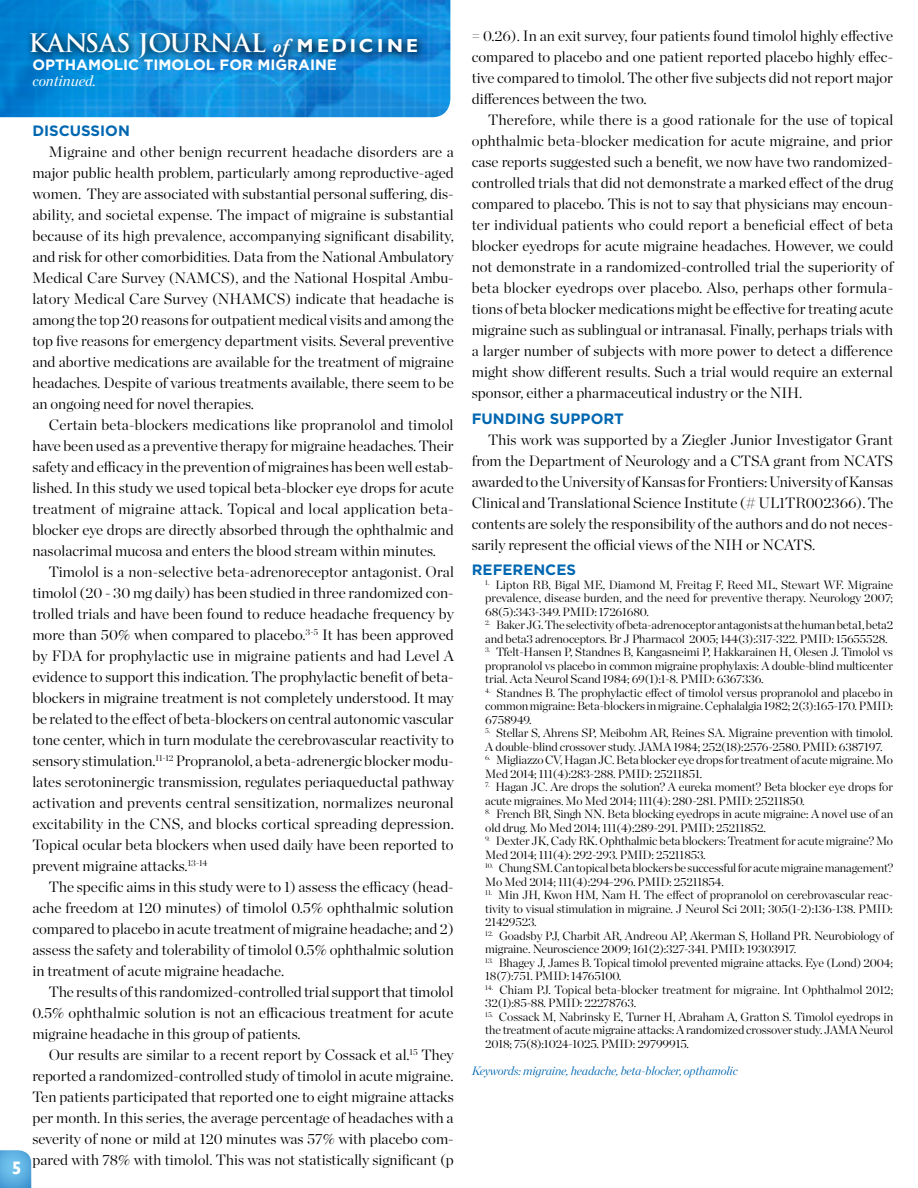
<style>
.page{position:relative;width:918px;height:1188px;background:#fff}
.page>*{position:absolute;margin:0;border:0;box-sizing:border-box;transform-origin:0 0}
.t1{font:700 24.9px "Trajan Pro";color:#fff}
.t2{font:700 18px "Gill Sans";color:#fff}
.t3{font:300 15px/21px "Chronicle Display";color:#000;text-align:justify}
.t4{font:700 15px "Gotham";color:#0067b1}
.t5{font:700 15px "Gotham";color:#fff}
.t6{font:italic 15px "Chronicle Display";color:#fff}
.t7{font:300 12px/13.5px "Chronicle Display";letter-spacing:-.01em;color:#000}
.t8{font:italic 300 12px "Chronicle Display";letter-spacing:-.01em;color:#0067b1}
.s1{font-family:"Adobe Garamond Pro";font-style:italic;font-size:18.75px}
.s2{font-family:"Gill Sans";font-size:18.75px}
</style>
<div class="page">
<img style="left:0;top:0;width:450px;height:117px">
<svg style="left:26px;top:27px;width:402px;height:41px;background:#107abd"></svg>
<svg style="left:0;top:1150px;width:32px;height:38px"></svg>
<p class="t2" style="left:12px;top:1157px;width:11px">5</p>
<h1 class="t1" style="left:28px;top:28px;width:391px">KANSAS JOURNAL <span class="s1">of</span> <span class="s2">M EDIC I N E</span></h1>
<p class="t5" style="left:32px;top:54px;width:306px">OPTHAMOLIC TIMOLOL FOR MIGRAINE</p>
<p class="t6" style="left:32px;top:69px;width:65px">continued.</p>
<p class="t4" style="left:32px;top:120px;width:99px">DISCUSSION</p>
<p class="t3" style="left:32px;top:140px;width:423px;text-indent:17px">Migraine and other benign recurrent headache disorders are a major public health problem, particularly among reproductive-aged women. They are associated with substantial personal suffering, dis&shy;ability, and societal expense. The impact of migraine is substantial because of its high prevalence, accompanying significant disability, and risk for other comorbidities. Data from the National Ambulatory Medical Care Survey (NAMCS), and the National Hospital Ambu&shy;latory Medical Care Survey (NHAMCS) indicate that headache is among the top 20 reasons for outpatient medical visits and among the top five reasons for emergency department visits. Several preventive and abortive medications are available for the treatment of migraine headaches. Despite of various treatments available, there seem to be an ongoing need for novel therapies.</p>
<p class="t3" style="left:32px;top:413px;width:423px;text-indent:17px">Certain beta-blockers medications like propranolol and timolol have been used as a preventive therapy for migraine headaches. Their safety and efficacy in the prevention of migraines has been well estab&shy;lished. In this study we used topical beta-blocker eye drops for acute treatment of migraine attack. Topical and local application beta&shy;blocker eye drops are directly absorbed through the ophthalmic and nasolacrimal mucosa and enters the blood stream within minutes.</p>
<p class="t3" style="left:32px;top:560px;width:423px;text-indent:17px">Timolol is a non-selective beta-adrenoreceptor antagonist. Oral timolol (20 - 30 mg daily) has been studied in three randomized con&shy;trolled trials and have been found to reduce headache frequency by more than 50% when compared to placebo.<sup>3-5</sup> It has been approved by FDA for prophylactic use in migraine patients and had Level A evidence to support this indication. The prophylactic benefit of beta&shy;blockers in migraine treatment is not completely understood. It may be related to the effect of beta-blockers on central autonomic vascular tone center, which in turn modulate the cerebrovascular reactivity to sensory stimulation.<sup>11-12</sup> Propranolol, a beta-adrenergic blocker modu&shy;lates serotoninergic transmission, regulates periaqueductal pathway activation and prevents central sensitization, normalizes neuronal excitability in the CNS, and blocks cortical spreading depression.<br>Topical ocular beta blockers when used daily have been reported to prevent migraine attacks.<sup>13-14</sup></p>
<p class="t3" style="left:32px;top:875px;width:423px;text-indent:17px">The specific aims in this study were to 1) assess the efficacy (head&shy;ache freedom at 120 minutes) of timolol 0.5% ophthalmic solution compared to placebo in acute treatment of migraine headache; and 2) assess the safety and tolerability of timolol 0.5% ophthalmic solution in treatment of acute migraine headache.</p>
<p class="t3" style="left:32px;top:980px;width:423px;text-indent:17px">The results of this randomized-controlled trial support that timolol 0.5% ophthalmic solution is not an efficacious treatment for acute migraine headache in this group of patients.</p>
<p class="t3" style="left:32px;top:1043px;width:423px;text-indent:17px">Our results are similar to a recent report by Cossack et al.<sup>15</sup> They reported a randomized-controlled study of timolol in acute migraine.<br>Ten patients participated that reported one to eight migraine attacks per month. In this series, the average percentage of headaches with a severity of none or mild at 120 minutes was 57% with placebo com&shy;pared with 78% with timolol. This was not statistically significant (p</p>
<p class="t3" style="left:472px;top:24px;width:423px">= 0.26). In an exit survey, four patients found timolol highly effective compared to placebo and one patient reported placebo highly effec&shy;tive compared to timolol. The other five subjects did not report major differences between the two.</p>
<p class="t3" style="left:472px;top:108px;width:423px;text-indent:17px">Therefore, while there is a good rationale for the use of topical ophthalmic beta-blocker medication for acute migraine, and prior case reports suggested such a benefit, we now have two randomized&shy;controlled trials that did not demonstrate a marked effect of the drug compared to placebo. This is not to say that physicians may encoun&shy;ter individual patients who could report a beneficial effect of beta blocker eyedrops for acute migraine headaches. However, we could not demonstrate in a randomized-controlled trial the superiority of beta blocker eyedrops over placebo. Also, perhaps other formula&shy;tions of beta blocker medications might be effective for treating acute migraine such as sublingual or intranasal. Finally, perhaps trials with a larger number of subjects with more power to detect a difference might show different results. Such a trial would require an external sponsor, either a pharmaceutical industry or the NIH.</p>
<p class="t4" style="left:472px;top:408px;width:154px">FUNDING SUPPORT</p>
<p class="t3" style="left:472px;top:428px;width:423px;text-indent:17px">This work was supported by a Ziegler Junior Investigator Grant from the Department of Neurology and a CTSA grant from NCATS awarded to the University of Kansas for Frontiers: University of Kansas Clinical and Translational Science Institute (# UL1TR002366). The contents are solely the responsibility of the authors and do not neces&shy;sarily represent the official views of the NIH or NCATS.</p>
<p class="t4" style="left:472px;top:560px;width:106px">REFERENCES</p>
<p class="t7" style="left:485px;top:577px;width:409px;text-align:justify"><sup>1.</sup> Lipton RB, Bigal ME, Diamond M, Freitag F, Reed ML, Stewart WF. Migraine prevalence, disease burden, and the need for preventive therapy. Neurology 2007; 68(5):343-349. PMID: 17261680.</p>
<p class="t7" style="left:485px;top:617px;width:409px"><sup>2.</sup> Baker JG. The selectivity of beta-adrenoceptor antagonists at the human beta1, beta2 and beta3 adrenoceptors. Br J Pharmacol 2005; 144(3):317-322. PMID: 15655528.</p>
<p class="t7" style="left:485px;top:644px;width:409px;text-align:justify"><sup>3.</sup> Tfelt-Hansen P, Standnes B, Kangasneimi P, Hakkarainen H, Olesen J. Timolol vs propranolol vs placebo in common migraine prophylaxis: A double-blind multicenter trial. Acta Neurol Scand 1984; 69(1):1-8. PMID: 6367336.</p>
<p class="t7" style="left:485px;top:685px;width:409px;text-align:justify"><sup>4.</sup> Standnes B. The prophylactic effect of timolol versus propranolol and placebo in common migraine: Beta-blockers in migraine. Cephalalgia 1982; 2(3):165-170. PMID:<br>6758949.</p>
<p class="t7" style="left:485px;top:725px;width:409px"><sup>5.</sup> Stellar S, Ahrens SP, Meibohm AR, Reines SA. Migraine prevention with timolol.<br>A double-blind crossover study. JAMA 1984; 252(18):2576-2580. PMID: 6387197.</p>
<p class="t7" style="left:485px;top:752px;width:409px"><sup>6.</sup> Migliazzo CV, Hagan JC. Beta blocker eye drops for treatment of acute migraine. Mo<br>Med 2014; 111(4):283-288. PMID: 25211851.</p>
<p class="t7" style="left:485px;top:779px;width:409px"><sup>7.</sup> Hagan JC. Are drops the solution? A eureka moment? Beta blocker eye drops for acute migraines. Mo Med 2014; 111(4): 280-281. PMID: 25211850.</p>
<p class="t7" style="left:485px;top:806px;width:409px"><sup>8.</sup> French BR, Singh NN. Beta blocking eyedrops in acute migraine: A novel use of an old drug. Mo Med 2014; 111(4):289-291. PMID: 25211852.</p>
<p class="t7" style="left:485px;top:833px;width:409px"><sup>9.</sup> Dexter JK, Cady RK. Ophthalmic beta blockers: Treatment for acute migraine? Mo<br>Med 2014; 111(4): 292-293. PMID: 25211853.</p>
<p class="t7" style="left:485px;top:860px;width:410px"><sup>10.</sup> Chung SM. Can topical beta blockers be successful for acute migraine management?<br>Mo Med 2014; 111(4):294-296. PMID: 25211854.</p>
<p class="t7" style="left:485px;top:887px;width:409px;text-align:justify"><sup>11.</sup> Min JH, Kwon HM, Nam H. The effect of propranolol on cerebrovascular reac&shy;tivity to visual stimulation in migraine. J Neurol Sci 2011; 305(1-2):136-138. PMID:<br>21429523.</p>
<p class="t7" style="left:485px;top:928px;width:410px"><sup>12.</sup> Goadsby PJ, Charbit AR, Andreou AP, Akerman S, Holland PR. Neurobiology of migraine. Neuroscience 2009; 161(2):327-341. PMID: 19303917.</p>
<p class="t7" style="left:485px;top:955px;width:409px"><sup>13.</sup> Bhagey J, James B. Topical timolol prevented migraine attacks. Eye (Lond) 2004;<br>18(7):751. PMID: 14765100.</p>
<p class="t7" style="left:485px;top:982px;width:409px"><sup>14.</sup> Chiam PJ. Topical beta-blocker treatment for migraine. Int Ophthalmol 2012;<br>32(1):85-88. PMID: 22278763.</p>
<p class="t7" style="left:485px;top:1009px;width:409px;text-align:justify"><sup>15.</sup> Cossack M, Nabrinsky E, Turner H, Abraham A, Gratton S. Timolol eyedrops in the treatment of acute migraine attacks: A randomized crossover study. JAMA Neurol 2018; 75(8):1024-1025. PMID: 29799915.</p>
<p class="t8" style="left:472px;top:1061px;width:268px">Keywords: migraine, headache, beta-blocker, opthamolic</p>
</div>
